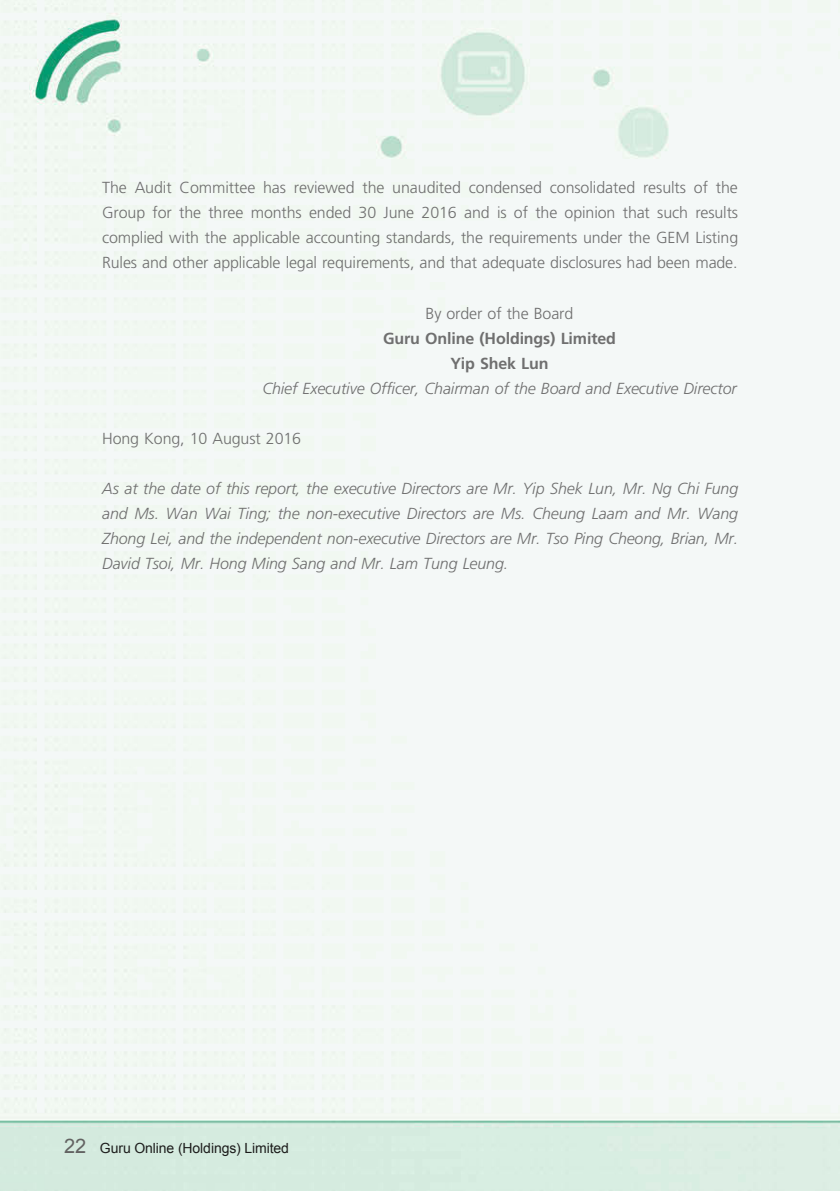
<style>
.page{position:relative;width:840px;height:1191px;background:#fff}
.page>*{position:absolute;margin:0;border:0;box-sizing:border-box;transform-origin:0 0}
.t1{font:300 16px/25px "Frutiger LT Std";letter-spacing:-.01em;color:#6f6f6f;text-align:justify}
.t2{font:italic 300 16px/25px "Frutiger LT Std";letter-spacing:-.01em;color:#6f6f6f;text-align:justify}
.t3{font:700 16px/25px "Frutiger LT Std";letter-spacing:-.01em;color:#6f6f6f;text-align:center}
.t4{font:14px "Arial";letter-spacing:-.01em;color:#1c1c1b}
.s1{font-size:20px;color:#636362}
</style>
<div class="page">
<img style="left:0;top:0;width:839px;height:1191px">
<p class="t1" style="left:102px;top:176px;width:637px">The Audit Committee has reviewed the unaudited condensed consolidated results of the Group for the three months ended 30 June 2016 and is of the opinion that such results complied with the applicable accounting standards, the requirements under the GEM Listing Rules and other applicable legal requirements, and that adequate disclosures had been made.</p>
<p class="t1" style="left:425px;top:301px;width:149px">By order of the Board</p>
<p class="t3" style="left:383px;top:325px;width:234px">Guru Online (Holdings) Limited<br>Yip Shek Lun</p>
<p class="t2" style="left:262px;top:376px;width:475px">Chief Executive Officer, Chairman of the Board and Executive Director</p>
<p class="t1" style="left:102px;top:426px;width:200px">Hong Kong, 10 August 2016</p>
<p class="t2" style="left:102px;top:476px;width:637px">As at the date of this report, the executive Directors are Mr. Yip Shek Lun, Mr. Ng Chi Fung and Ms. Wan Wai Ting; the non-executive Directors are Ms. Cheung Laam and Mr. Wang Zhong Lei, and the independent non-executive Directors are Mr. Tso Ping Cheong, Brian, Mr.<br>David Tsoi, Mr. Hong Ming Sang and Mr. Lam Tung Leung.</p>
<p class="t4" style="left:64px;top:1138px;width:226px"><span class="s1">22</span> Guru Online (Holdings) Limited</p>
</div>
